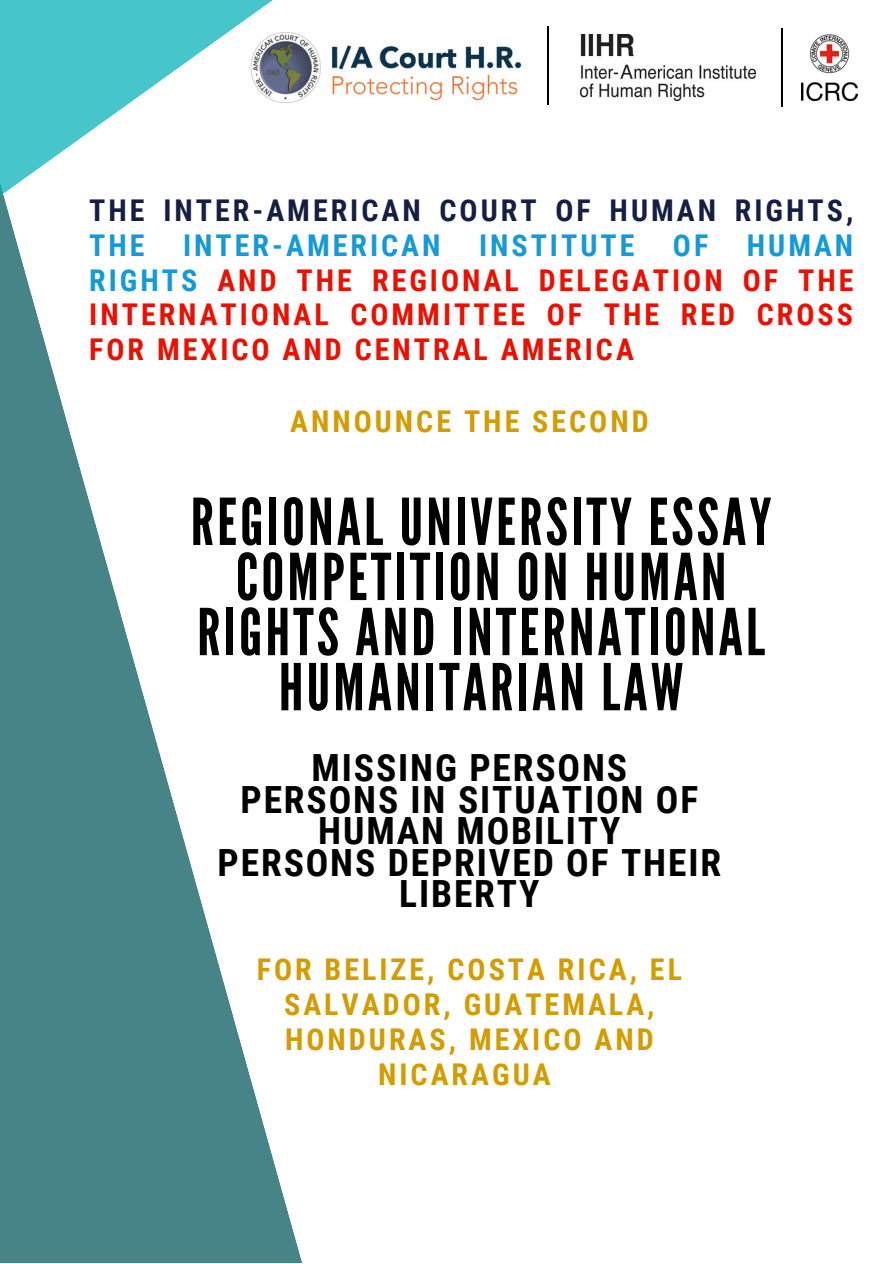
<style>
.page{position:relative;width:893px;height:1264px;background:#fff}
.page>*{position:absolute;margin:0;border:0;box-sizing:border-box;transform-origin:0 0}
.t1{font:64.5px/55.1px "League Gothic";letter-spacing:.05em;color:#000;text-align:center}
.t2{font:700 37.5px/31.5px "Roboto Condensed";letter-spacing:.05em;color:#000;text-align:center}
.t3{font:700 30px/34.8px "Roboto Condensed";letter-spacing:.1em;color:#ed0f00;text-align:justify}
.t4{font:700 30px/34.8px "Roboto Condensed";letter-spacing:.1em;color:#d39c00;text-align:center}
.t5{font:700 30px "Roboto Condensed";letter-spacing:.1em;color:#161e44}
.t6{font:700 30px "Roboto Condensed";letter-spacing:.1em;color:#159ad9}
.s1{color:#159ad9}
</style>
<div class="page">
<svg style="left:0;top:302px;width:302px;height:960px;fill:#468488"></svg>
<svg style="left:0;top:0;width:295px;height:302px"></svg>
<hr style="left:781px;top:28px;width:1px;height:79px;background:#000">
<hr style="left:547px;top:26px;width:2px;height:79px;background:#000">
<img style="left:246px;top:33px;width:276px;height:69px">
<img style="left:580px;top:34px;width:175px;height:67px">
<img style="left:801px;top:34px;width:56px;height:67px">
<p class="t5" style="left:89px;top:193px;width:765px">THE INTER-AMERICAN COURT OF HUMAN RIGHTS,</p>
<p class="t6" style="left:89px;top:228px;width:57px">THE</p>
<p class="t6" style="left:183px;top:228px;width:259px">INTER-AMERICAN</p>
<p class="t6" style="left:479px;top:228px;width:157px">INSTITUTE</p>
<p class="t6" style="left:673px;top:228px;width:37px">OF</p>
<p class="t3" style="left:89px;top:228px;width:765px;text-indent:657px"><span class="s1">HUMAN RIGHTS</span> AND THE REGIONAL DELEGATION OF THE INTERNATIONAL COMMITTEE OF THE RED CROSS FOR MEXICO AND CENTRAL AMERICA</p>
<p class="t4" style="left:290px;top:404px;width:360px">ANNOUNCE THE SECOND</p>
<h1 class="t1" style="left:191px;top:496px;width:582px">REGIONAL UNIVERSITY ESSAY<br>COMPETITION ON HUMAN<br>RIGHTS AND INTERNATIONAL<br>HUMANITARIAN LAW</h1>
<p class="t2" style="left:217px;top:752px;width:505px">MISSING PERSONS<br>PERSONS IN SITUATION OF<br>HUMAN MOBILITY<br>PERSONS DEPRIVED OF THEIR<br>LIBERTY</p>
<p class="t4" style="left:257px;top:952px;width:426px">FOR BELIZE, COSTA RICA, EL<br>SALVADOR, GUATEMALA,<br>HONDURAS, MEXICO AND<br>NICARAGUA</p>
</div>
